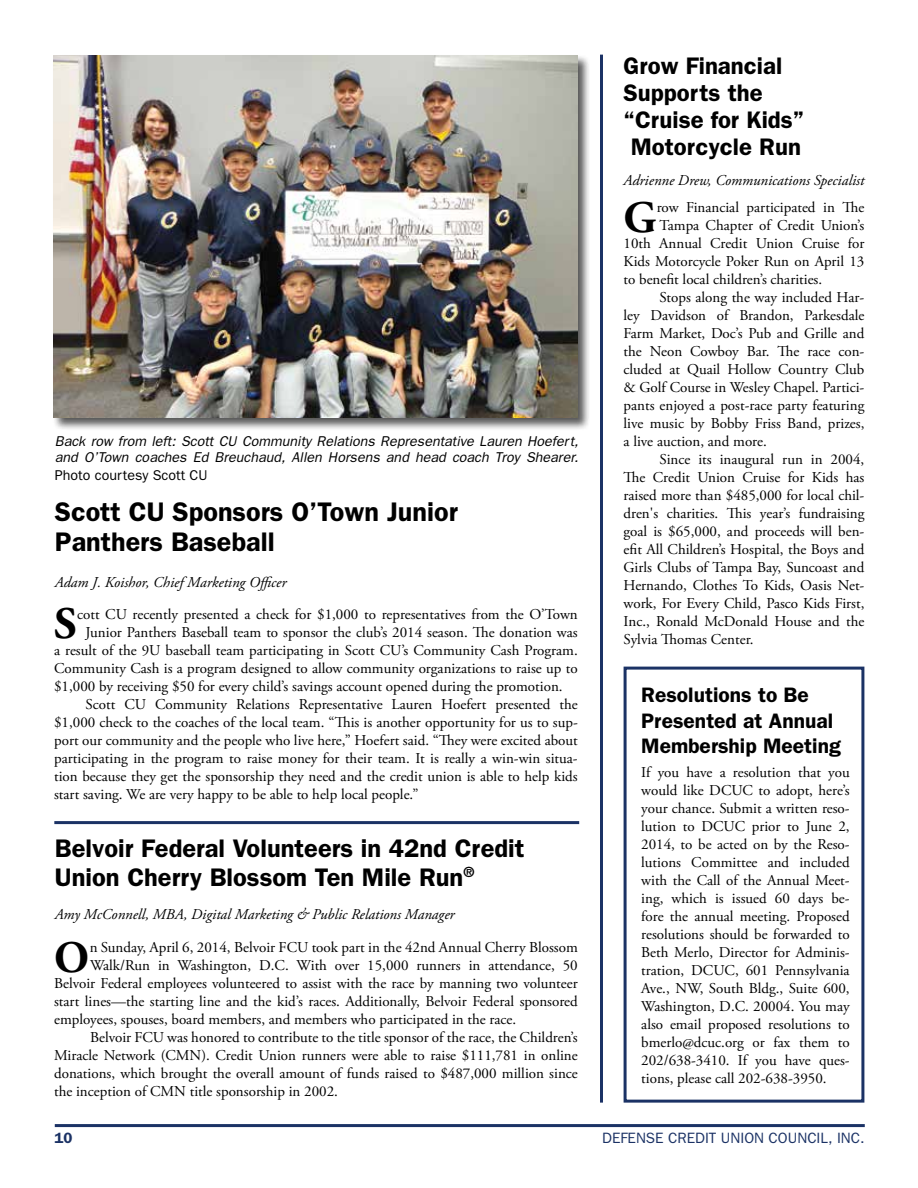
<style>
.page{position:relative;width:918px;height:1188px;background:#fff}
.page>*{position:absolute;margin:0;border:0;box-sizing:border-box;transform-origin:0 0}
.t1{font:700 45px "Adobe Garamond Pro";color:#000}
.t2{font:600 27px/30px "Franklin Gothic";color:#000}
.t3{font:600 25.5px/28.5px "Franklin Gothic";color:#000}
.t4{font:600 24px/27px "Franklin Gothic";color:#000}
.t5{font:600 21px/25.2px "Franklin Gothic";color:#000}
.t6{font:15px/18px "Adobe Garamond Pro";color:#000;text-align:justify}
.t7{font:italic 15px "Adobe Garamond Pro";color:#000}
.t8{font:15px "Franklin Gothic";color:#1b3265}
.t9{font:600 15px "Franklin Gothic";color:#1b3265}
.t10{font:italic 14.25px/16.5px "Franklin Gothic";color:#000}
.t11{font:14.25px "Franklin Gothic";color:#000}
</style>
<div class="page">
<div style="left:624px;top:667px;width:240px;height:436px;border:3px solid #1b3265"></div>
<hr style="left:55px;top:1124px;width:810px;height:3px;background:#1b3265">
<hr style="left:600px;top:55px;width:3px;height:1048px;background:#1b3265">
<div style="left:53px;top:54px;width:538px;height:377px;background:#000;opacity:.65"></div>
<img style="left:54px;top:55px;width:523px;height:363px">
<hr style="left:54px;top:821px;width:525px;height:3px;background:#1b3265">
<p class="t10" style="left:55px;top:432px;width:525px">Back row from left: Scott CU Community Relations Representative Lauren Hoefert, and O’Town coaches Ed Breuchaud, Allen Horsens and head coach Troy Shearer.</p>
<p class="t11" style="left:55px;top:467px;width:154px">Photo courtesy Scott CU</p>
<h2 class="t2" style="left:55px;top:496px;width:404px">Scott CU Sponsors O’Town Junior<br>Panthers Baseball</h2>
<p class="t7" style="left:55px;top:573px;width:233px">Adam J. Koishor, Chief Marketing Officer</p>
<h1 class="t1" style="left:54px;top:598px;width:24px">S</h1>
<p class="t6" style="left:77px;top:606px;width:502px">cott CU recently presented a check for $1,000 to representatives from the O’Town</p>
<p class="t6" style="left:86px;top:624px;width:494px">Junior Panthers Baseball team to sponsor the club’s 2014 season. The donation was</p>
<p class="t6" style="left:54px;top:642px;width:525px">a result of the 9U baseball team participating in Scott CU’s Community Cash Program.</p>
<p class="t6" style="left:54px;top:660px;width:525px">Community Cash is a program designed to allow community organizations to raise up to</p>
<p class="t6" style="left:54px;top:678px;width:510px">$1,000 by receiving $50 for every child’s savings account opened during the promotion.</p>
<p class="t6" style="left:86px;top:696px;width:494px">Scott CU Community Relations Representative Lauren Hoefert presented the</p>
<p class="t6" style="left:54px;top:714px;width:525px">$1,000 check to the coaches of the local team. “This is another opportunity for us to sup-</p>
<p class="t6" style="left:54px;top:732px;width:525px">port our community and the people who live here,” Hoefert said. “They were excited about</p>
<p class="t6" style="left:54px;top:750px;width:525px">participating in the program to raise money for their team. It is really a win-win situa-</p>
<p class="t6" style="left:54px;top:768px;width:525px">tion because they get the sponsorship they need and the credit union is able to help kids</p>
<p class="t6" style="left:54px;top:786px;width:366px">start saving. We are very happy to be able to help local people.”</p>
<h3 class="t3" style="left:55px;top:834px;width:471px">Belvoir Federal Volunteers in 42nd Credit<br>Union Cherry Blossom Ten Mile Run<sup>®</sup></h3>
<p class="t7" style="left:55px;top:905px;width:401px">Amy McConnell, MBA, Digital Marketing &amp; Public Relations Manager</p>
<h1 class="t1" style="left:54px;top:931px;width:37px">O</h1>
<p class="t6" style="left:90px;top:939px;width:490px">n Sunday, April 6, 2014, Belvoir FCU took part in the 42nd Annual Cherry Blossom</p>
<p class="t6" style="left:90px;top:957px;width:489px">Walk/Run in Washington, D.C. With over 15,000 runners in attendance, 50</p>
<p class="t6" style="left:54px;top:975px;width:525px">Belvoir Federal employees volunteered to assist with the race by manning two volunteer</p>
<p class="t6" style="left:54px;top:993px;width:525px">start lines—the starting line and the kid’s races. Additionally, Belvoir Federal sponsored</p>
<p class="t6" style="left:54px;top:1011px;width:464px">employees, spouses, board members, and members who participated in the race.</p>
<p class="t6" style="left:90px;top:1029px;width:489px">Belvoir FCU was honored to contribute to the title sponsor of the race, the Children’s</p>
<p class="t6" style="left:54px;top:1047px;width:525px">Miracle Network (CMN). Credit Union runners were able to raise $111,781 in online</p>
<p class="t6" style="left:54px;top:1065px;width:525px">donations, which brought the overall amount of funds raised to $487,000 million since</p>
<p class="t6" style="left:54px;top:1083px;width:285px">the inception of CMN title sponsorship in 2002.</p>
<h3 class="t4" style="left:624px;top:52px;width:182px">Grow Financial<br>Supports the “Cruise for Kids”<br>Motorcycle Run</h3>
<p class="t7" style="left:624px;top:171px;width:242px">Adrienne Drew, Communications Specialist</p>
<h1 class="t1" style="left:624px;top:191px;width:34px">G</h1>
<p class="t6" style="left:657px;top:199px;width:209px">row Financial participated in The</p>
<p class="t6" style="left:660px;top:217px;width:206px">Tampa Chapter of Credit Union’s</p>
<p class="t6" style="left:624px;top:235px;width:242px">10th Annual Credit Union Cruise for</p>
<p class="t6" style="left:624px;top:253px;width:242px">Kids Motorcycle Poker Run on April 13</p>
<p class="t6" style="left:624px;top:271px;width:200px">to benefit local children’s charities.</p>
<p class="t6" style="left:660px;top:289px;width:206px">Stops along the way included Har-</p>
<p class="t6" style="left:624px;top:307px;width:242px">ley Davidson of Brandon, Parkesdale</p>
<p class="t6" style="left:624px;top:325px;width:242px">Farm Market, Doc’s Pub and Grille and</p>
<p class="t6" style="left:624px;top:343px;width:242px">the Neon Cowboy Bar. The race con-</p>
<p class="t6" style="left:624px;top:361px;width:242px">cluded at Quail Hollow Country Club</p>
<p class="t6" style="left:624px;top:379px;width:242px">&amp; Golf Course in Wesley Chapel. Partici-</p>
<p class="t6" style="left:624px;top:397px;width:242px">pants enjoyed a post-race party featuring</p>
<p class="t6" style="left:624px;top:415px;width:242px">live music by Bobby Friss Band, prizes,</p>
<p class="t6" style="left:624px;top:433px;width:145px">a live auction, and more.</p>
<p class="t6" style="left:660px;top:451px;width:206px">Since its inaugural run in 2004,</p>
<p class="t6" style="left:624px;top:469px;width:242px">The Credit Union Cruise for Kids has</p>
<p class="t6" style="left:624px;top:487px;width:242px">raised more than $485,000 for local chil-</p>
<p class="t6" style="left:624px;top:505px;width:242px">dren's charities. This year’s fundraising</p>
<p class="t6" style="left:624px;top:523px;width:242px">goal is $65,000, and proceeds will ben-</p>
<p class="t6" style="left:624px;top:541px;width:242px">efit All Children’s Hospital, the Boys and</p>
<p class="t6" style="left:624px;top:559px;width:242px">Girls Clubs of Tampa Bay, Suncoast and</p>
<p class="t6" style="left:624px;top:577px;width:242px">Hernando, Clothes To Kids, Oasis Net-</p>
<p class="t6" style="left:624px;top:595px;width:242px">work, For Every Child, Pasco Kids First,</p>
<p class="t6" style="left:624px;top:613px;width:242px">Inc., Ronald McDonald House and the</p>
<p class="t6" style="left:624px;top:631px;width:131px">Sylvia Thomas Center.</p>
<h3 class="t5" style="left:641px;top:682px;width:201px">Resolutions to Be<br>Presented at Annual<br>Membership Meeting</h3>
<p class="t6" style="left:641px;top:764px;width:210px">If you have a resolution that you would like DCUC to adopt, here’s your chance. Submit a written reso&shy;lution to DCUC prior to June 2, 2014, to be acted on by the Reso&shy;lutions Committee and included with the Call of the Annual Meet&shy;ing, which is issued 60 days be&shy;fore the annual meeting. Proposed resolutions should be forwarded to Beth Merlo, Director for Adminis&shy;tration, DCUC, 601 Pennsylvania Ave., NW, South Bldg., Suite 600, Washington, D.C. 20004. You may also email proposed resolutions to bmerlo@dcuc.org or fax them to 202/638-3410. If you have ques&shy;tions, please call 202-638-3950.</p>
<p class="t9" style="left:55px;top:1129px;width:19px">10</p>
<p class="t8" style="left:602px;top:1130px;width:264px">DEFENSE CREDIT UNION COUNCIL, INC.</p>
</div>
